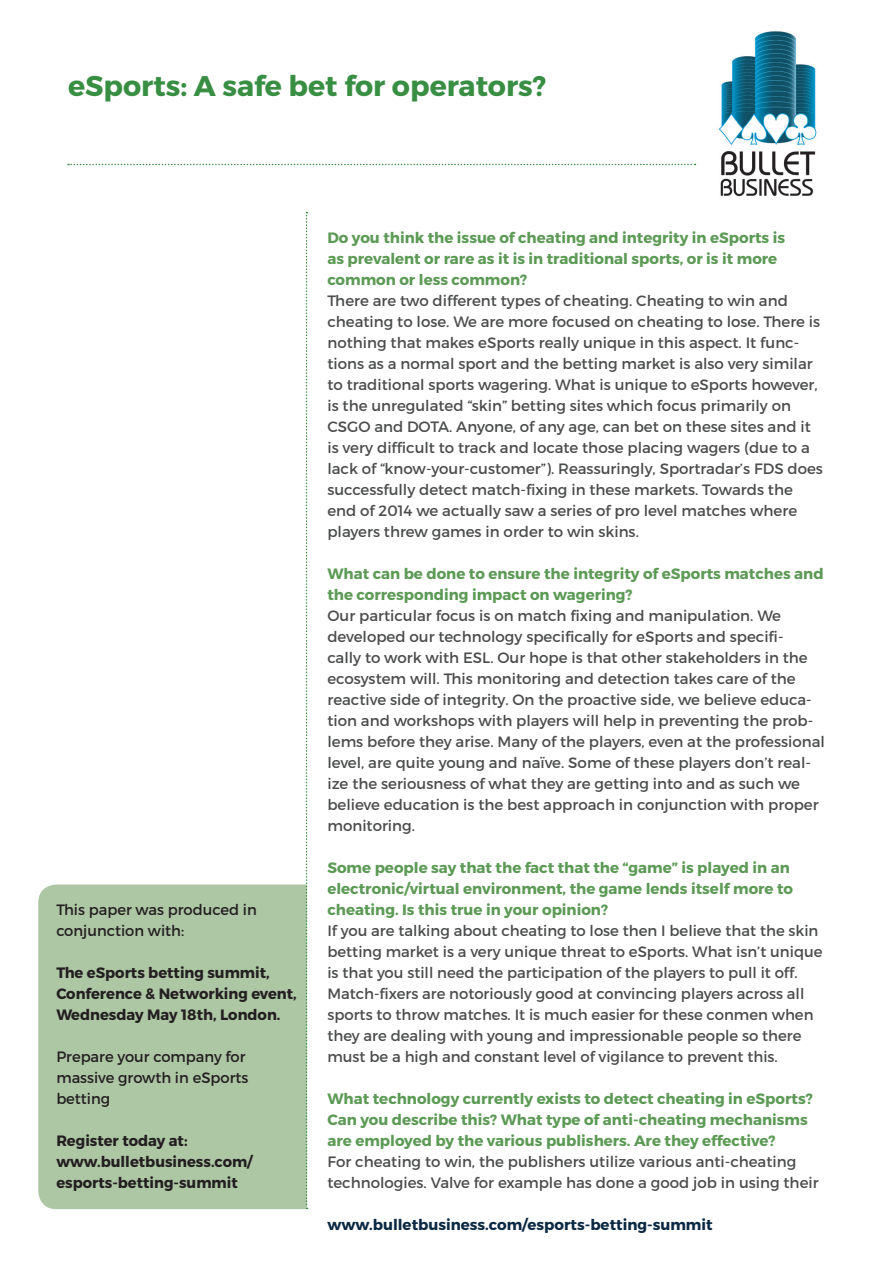
<style>
.page{position:relative;width:893px;height:1263px;background:#fff}
.page>*{position:absolute;margin:0;border:0;box-sizing:border-box;transform-origin:0 0}
.t1{font:700 28.5px "Montserrat";color:#388e42}
.t2{font:15px/21px "Montserrat";color:#4b4c4d}
.t3{font:700 15px/21px "Montserrat";color:#5c9a55}
.t4{font:700 15px/21px "Montserrat";color:#231f20}
.t5{font:15px/21px "Montserrat";color:#231f20}
.t6{font:700 15px "Montserrat";color:#0c2943}
</style>
<div class="page">
<div style="left:38px;top:884px;width:268px;height:325px;background:#adc6a4"></div>
<svg style="left:68px;top:164px;width:627px;height:1px"></svg>
<svg style="left:306px;top:212px;width:2px;height:997px"></svg>
<img style="left:718px;top:32px;width:99px;height:165px">
<h1 class="t1" style="left:68px;top:68px;width:480px">eSports: A safe bet for operators?</h1>
<p class="t5" style="left:56px;top:899px;width:202px">This paper was produced in conjunction with:</p>
<p class="t4" style="left:56px;top:962px;width:242px">The eSports betting summit,<br>Conference &amp; Networking event,<br>Wednesday May 18th, London.</p>
<p class="t5" style="left:56px;top:1046px;width:193px">Prepare your company for massive growth in eSports betting</p>
<p class="t4" style="left:56px;top:1130px;width:198px">Register today at: www.bulletbusiness.com/ esports-betting-summit</p>
<p class="t3" style="left:327px;top:227px;width:459px">Do you think the issue of cheating and integrity in eSports is as prevalent or rare as it is in traditional sports, or is it more common or less common?</p>
<p class="t2" style="left:327px;top:290px;width:497px">There are two different types of cheating. Cheating to win and cheating to lose. We are more focused on cheating to lose. There is nothing that makes eSports really unique in this aspect. It func&shy;tions as a normal sport and the betting market is also very similar to traditional sports wagering. What is unique to eSports however, is the unregulated “skin” betting sites which focus primarily on CSGO and DOTA. Anyone, of any age, can bet on these sites and it is very difficult to track and locate those placing wagers (due to a lack of “know-your-customer”). Reassuringly, Sportradar’s FDS does successfully detect match-fixing in these markets. Towards the end of 2014 we actually saw a series of pro level matches where players threw games in order to win skins.</p>
<p class="t3" style="left:327px;top:563px;width:498px">What can be done to ensure the integrity of eSports matches and the corresponding impact on wagering?</p>
<p class="t2" style="left:327px;top:605px;width:499px">Our particular focus is on match fixing and manipulation. We developed our technology specifically for eSports and specifi-<br>cally to work with ESL. Our hope is that other stakeholders in the ecosystem will. This monitoring and detection takes care of the reactive side of integrity. On the proactive side, we believe educa&shy;tion and workshops with players will help in preventing the prob&shy;lems before they arise. Many of the players, even at the professional level, are quite young and naïve. Some of these players don’t real&shy;ize the seriousness of what they are getting into and as such we believe education is the best approach in conjunction with proper monitoring.</p>
<p class="t3" style="left:327px;top:857px;width:467px">Some people say that the fact that the “game” is played in an electronic/virtual environment, the game lends itself more to cheating. Is this true in your opinion?</p>
<p class="t2" style="left:327px;top:920px;width:497px">If you are talking about cheating to lose then I believe that the skin betting market is a very unique threat to eSports. What isn’t unique is that you still need the participation of the players to pull it off.<br>Match-fixers are notoriously good at convincing players across all sports to throw matches. It is much easier for these conmen when they are dealing with young and impressionable people so there must be a high and constant level of vigilance to prevent this.</p>
<p class="t3" style="left:327px;top:1088px;width:487px">What technology currently exists to detect cheating in eSports?<br>Can you describe this? What type of anti-cheating mechanisms are employed by the various publishers. Are they effective?</p>
<p class="t2" style="left:327px;top:1151px;width:493px">For cheating to win, the publishers utilize various anti-cheating technologies. Valve for example has done a good job in using their</p>
<p class="t6" style="left:327px;top:1215px;width:387px">www.bulletbusiness.com/esports-betting-summit</p>
</div>
